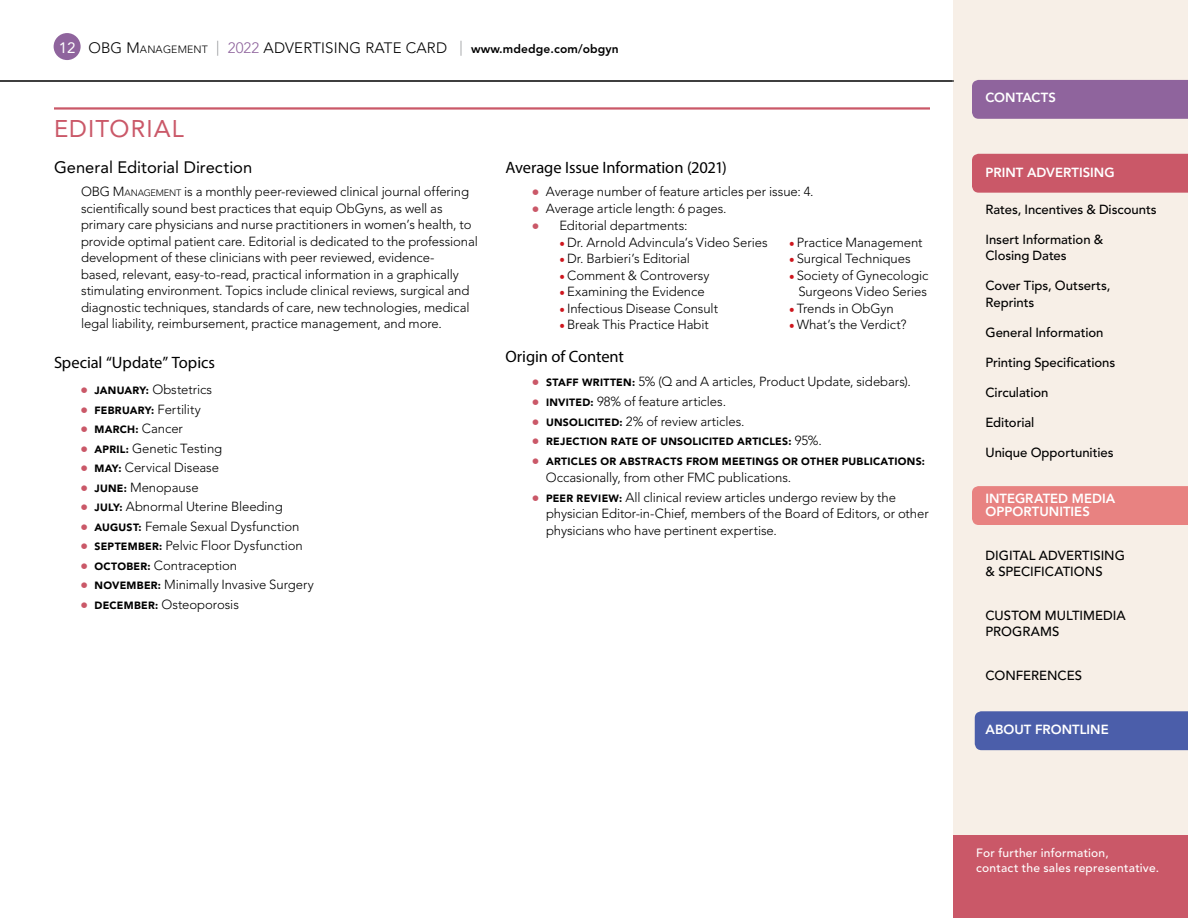
<style>
.page{position:relative;width:1188px;height:918px;background:#fff}
.page>*{position:absolute;margin:0;border:0;box-sizing:border-box;transform-origin:0 0}
.t1{font:24px "Avenir LT Std";letter-spacing:.045em;color:#ca5868}
.t2{font:16.5px "Myriad Pro";letter-spacing:-.005em;color:#000}
.t3{font:16.5px "Avenir LT Std";letter-spacing:.005em;color:#000}
.t4{font:15px "Avenir LT Std";color:#fff}
.t5{font:300 13.2px/16.5px "Avenir LT Std";letter-spacing:-.005em;color:#000}
.t6{font:500 13.2px/16.5px "Avenir LT Std";letter-spacing:-.005em;color:#000}
.t7{font:800 13.2px/13.5px "Avenir LT Std";color:#fff}
.t8{font:800 12px "Avenir LT Std";letter-spacing:.01em;color:#000}
.t9{font:500 12px/15px "Avenir LT Std";letter-spacing:.02em;color:#fff}
.t10{font:11.25px "Universal Std Newswith Comm Pi";color:#ca5868}
.t11{font:900 10.5px/19.5px "Avenir LT Std";letter-spacing:.025em;color:#000}
.s1{font-weight:300;font-size:15px}
.s2{font-weight:300;font-size:10.5px}
.s3{font-weight:300;font-size:15px;color:#939598}
.s4{font-weight:300;font-size:15px;color:#8f649d}
.s5{font-style:inherit}
.s6{font-size:9.15px}
.s7{font-family:"Universal Std Newswith Comm Pi";font-weight:400;font-size:11.25px;color:#ca5868}
.s8{font-weight:900;font-size:10.5px}
.s9{font-weight:300;font-size:13.2px}
.s10{font-family:"Utopia Std";font-weight:400;font-size:13.5px;color:#ce171e}
</style>
<div class="page">
<div style="left:953px;top:0;width:235px;height:918px;background:#f7efe7"></div>
<div style="left:953px;top:835px;width:235px;height:83px;background:#ca5868"></div>
<div style="left:972px;top:80px;width:216px;height:39px;background:#8f649d"></div>
<div style="left:972px;top:154px;width:216px;height:39px;background:#ca5868"></div>
<div style="left:972px;top:486px;width:216px;height:39px;background:#e88281"></div>
<div style="left:975px;top:711px;width:213px;height:39px;background:#4b5eaa"></div>
<div style="left:54px;top:33px;width:27px;height:27px;background:#8f649d;border-radius:50%"></div>
<hr style="left:0;top:81px;width:954px;height:1px;background:#000">
<hr style="left:54px;top:107px;width:876px;height:3px;background:#ca5868">
<p class="t4" style="left:59px;top:39px;width:18px">12</p>
<p class="t8" style="left:88px;top:42px;width:532px"><span class="s1">OBG M</span><span class="s2">ANAGEM ENT</span> <span class="s3">|</span> <span class="s4">2022</span> <span class="s1">ADVERTISING RATE CARD</span> <span class="s3">|</span> www.mdedge.com/obgyn</p>
<h1 class="t1" style="left:54px;top:114px;width:131px">EDITORIAL</h1>
<p class="t3" style="left:54px;top:158px;width:200px">General Editorial Direction</p>
<p class="t5" style="left:81px;top:183px;width:398px">OBG <span class="s5">M</span><span class="s6">ANAGEM ENT</span> is a monthly peer-reviewed clinical journal offering scientifically sound best practices that equip ObGyns, as well as primary care physicians and nurse practitioners in women’s health, to provide optimal patient care. Editorial is dedicated to the professional development of these clinicians with peer reviewed, evidence-<br>based, relevant, easy-to-read, practical information in a graphically stimulating environment. Topics include clinical reviews, surgical and diagnostic techniques, standards of care, new technologies, medical legal liability, reimbursement, practice management, and more.</p>
<p class="t2" style="left:54px;top:352px;width:163px">Special “Update” Topics</p>
<p class="t5" style="left:81px;top:381px;width:133px"><span class="s7">⦁</span> <span class="s8">JANUARY:</span> Obstetrics</p>
<p class="t11" style="left:81px;top:400px;width:121px"><span class="s7">⦁</span> FEBRUARY: <span class="s9">Fertility </span><span class="s7">⦁</span> MARCH: <span class="s9">Cancer</span></p>
<p class="t5" style="left:81px;top:438px;width:234px;line-height:19.5px"><span class="s7">⦁</span> <span class="s8">APRIL:</span> Genetic Testing<br><span class="s7">⦁</span> <span class="s8">MAY:</span> Cervical Disease<br><span class="s7">⦁</span> <span class="s8">JUNE:</span> Menopause<br><span class="s7">⦁</span> <span class="s8">JULY:</span> Abnormal Uterine Bleeding<br><span class="s7">⦁</span> <span class="s8">AUGUST:</span> Female Sexual Dysfunction<br><span class="s7">⦁</span> <span class="s8">SEPTEMBER:</span> Pelvic Floor Dysfunction<br><span class="s7">⦁</span> <span class="s8">OCTOBER:</span> Contraception<br><span class="s7">⦁</span> <span class="s8">NOVEMBER:</span> Minimally Invasive Surgery <span class="s7">⦁</span> <span class="s8">DECEMBER:</span> Osteoporosis</p>
<p class="t2" style="left:506px;top:157px;width:223px">Average Issue Information (2021)</p>
<p class="t5" style="left:532px;top:184px;width:283px"><span class="s7">⦁</span> Average number of feature articles per issue: 4. <span class="s7">⦁</span> Average article length: 6 pages.</p>
<p class="t10" style="left:532px;top:222px;width:8px">⦁</p>
<p class="t5" style="left:559px;top:217px;width:130px">Editorial departments:</p>
<p class="t5" style="left:560px;top:234px;width:210px"><span class="s10">•</span> Dr. Arnold Advincula’s Video Series</p>
<p class="t5" style="left:789px;top:234px;width:135px"><span class="s10">•</span> Practice Management</p>
<p class="t5" style="left:560px;top:250px;width:132px"><span class="s10">•</span> Dr. Barbieri’s Editorial</p>
<p class="t5" style="left:789px;top:250px;width:123px"><span class="s10">•</span> Surgical Techniques</p>
<p class="t5" style="left:560px;top:267px;width:152px"><span class="s10">•</span> Comment &amp; Controversy</p>
<p class="t5" style="left:789px;top:267px;width:141px"><span class="s10">•</span> Society of Gynecologic</p>
<p class="t5" style="left:560px;top:283px;width:147px"><span class="s10">•</span> Examining the Evidence</p>
<p class="t5" style="left:798px;top:283px;width:130px">Surgeons Video Series</p>
<p class="t5" style="left:560px;top:300px;width:160px"><span class="s10">•</span> Infectious Disease Consult</p>
<p class="t5" style="left:789px;top:300px;width:106px"><span class="s10">•</span> Trends in ObGyn</p>
<p class="t5" style="left:560px;top:316px;width:151px"><span class="s10">•</span> Break This Practice Habit</p>
<p class="t5" style="left:789px;top:316px;width:119px"><span class="s10">•</span> What’s the Verdict?</p>
<p class="t2" style="left:506px;top:346px;width:120px">Origin of Content</p>
<p class="t5" style="left:532px;top:371px;width:380px;line-height:19.8px"><span class="s7">⦁</span> <span class="s8">STAFF WRITTEN:</span> 5% (Q and A articles, Product Update, sidebars). <span class="s7">⦁</span> <span class="s8">INVITED:</span> 98% of feature articles.<br><span class="s7">⦁</span> <span class="s8">UNSOLICITED:</span> 2% of review articles.</p>
<p class="t11" style="left:532px;top:432px;width:394px"><span class="s7">⦁</span> REJECTION RATE OF UNSOLICITED ARTICLES: <span class="s9">95%.<br></span><span class="s7">⦁</span> ARTICLES OR ABSTRACTS FROM MEETINGS OR OTHER PUBLICATIONS:</p>
<p class="t5" style="left:532px;top:467px;width:365px;line-height:20px;text-indent:13px">Occasionally, from other FMC publications.<br><span class="s7">⦁</span> <span class="s8">PEER REVIEW:</span> All clinical review articles undergo review by the</p>
<p class="t5" style="left:546px;top:505px;width:384px">physician Editor-in-Chief, members of the Board of Editors, or other physicians who have pertinent expertise.</p>
<p class="t7" style="left:986px;top:91px;width:72px">CONTACTS</p>
<p class="t7" style="left:986px;top:166px;width:131px">PRINT ADVERTISING</p>
<p class="t6" style="left:986px;top:202px;width:173px">Rates, Incentives &amp; Discounts</p>
<p class="t6" style="left:986px;top:232px;width:119px">Insert Information &amp;<br>Closing Dates</p>
<p class="t6" style="left:986px;top:278px;width:126px">Cover Tips, Outserts,<br>Reprints</p>
<p class="t6" style="left:986px;top:325px;width:119px">General Information</p>
<p class="t6" style="left:986px;top:355px;width:131px">Printing Specifications</p>
<p class="t6" style="left:986px;top:385px;width:65px">Circulation</p>
<p class="t6" style="left:986px;top:415px;width:50px">Editorial</p>
<p class="t6" style="left:986px;top:445px;width:130px">Unique Opportunities</p>
<p class="t7" style="left:986px;top:492px;width:131px">INTEGRATED MEDIA<br>OPPORTUNITIES</p>
<p class="t6" style="left:986px;top:547px;width:141px">DIGITAL ADVERTISING &amp; SPECIFICATIONS</p>
<p class="t6" style="left:986px;top:607px;width:142px">CUSTOM MULTIMEDIA<br>PROGRAMS</p>
<p class="t6" style="left:986px;top:667px;width:98px">CONFERENCES</p>
<p class="t7" style="left:986px;top:723px;width:125px">ABOUT FRONTLINE</p>
<p class="t9" style="left:976px;top:846px;width:184px">For further information,<br>contact the sales representative.</p>
</div>
